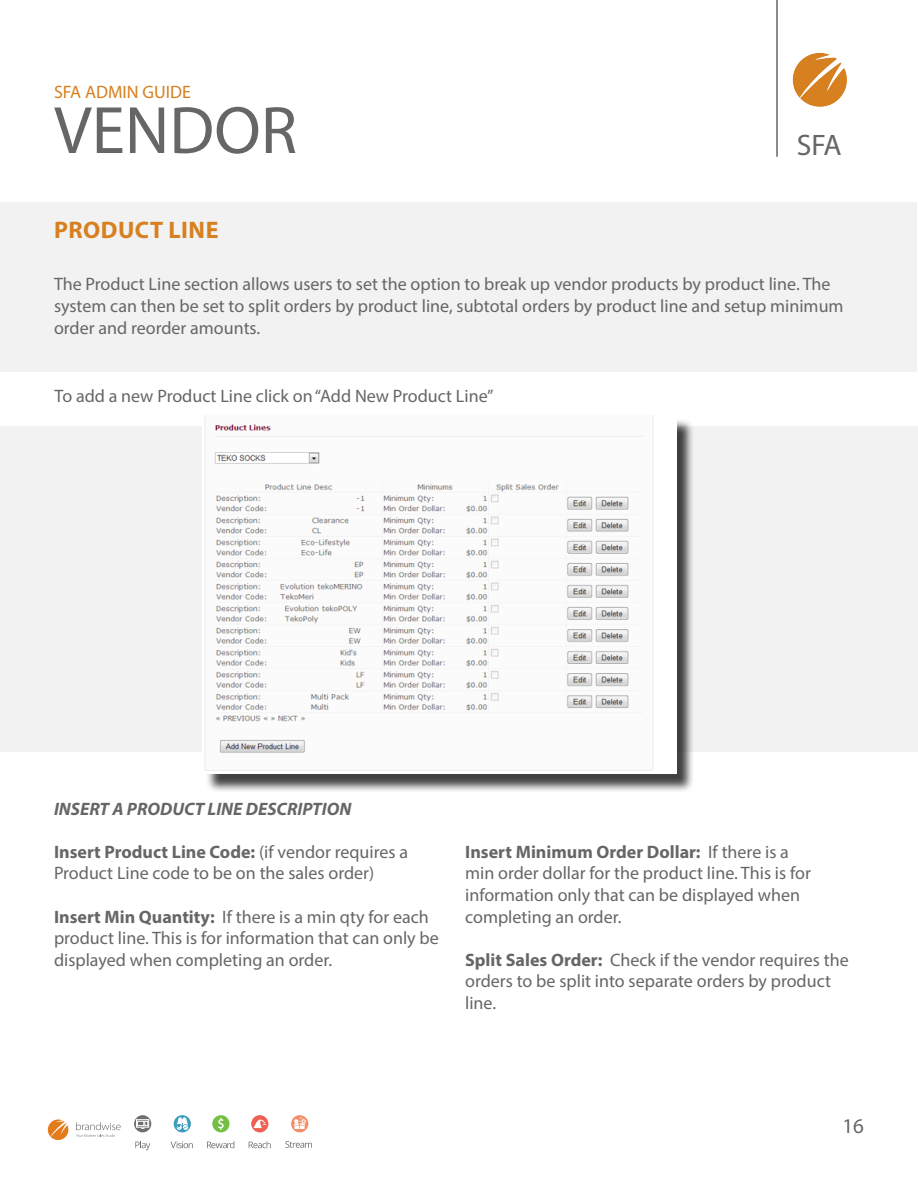
<style>
.page{position:relative;width:918px;height:1188px;background:#fff}
.page>*{position:absolute;margin:0;border:0;box-sizing:border-box;transform-origin:0 0}
.t1{font:67.5px "Myriad Pro";color:#666}
.t2{font:29.7px "Myriad Pro";color:#666}
.t3{font:700 24px "Myriad Pro";letter-spacing:.02em;color:#d7801f}
.t4{font:21px "Myriad Pro";color:#666}
.t5{font:18px/21.6px "Myriad Pro";color:#666}
.t6{font:italic 700 18px "Myriad Pro";color:#666}
.t7{font:18px "Myriad Pro";color:#d7801f}
.s1{font-weight:700}
</style>
<div class="page">
<hr style="left:776px;top:0;width:2px;height:157px;background:#666">
<svg style="left:48px;top:1119px;width:20px;height:21px"></svg>
<svg style="left:76px;top:1122px;width:45px;height:15px"></svg>
<svg style="left:134px;top:1115px;width:17px;height:17px"></svg>
<svg style="left:135px;top:1141px;width:15px;height:9px"></svg>
<div style="left:136px;top:1119px;width:13px;height:8px;border:1px solid #fff"></div>
<svg style="left:137px;top:1121px;width:11px;height:8px"></svg>
<div style="left:251px;top:1115px;width:17px;height:17px;background:#f06052;border-radius:50%"></div>
<svg style="left:249px;top:1141px;width:22px;height:7px"></svg>
<svg style="left:254px;top:1119px;width:12px;height:9px"></svg>
<div style="left:291px;top:1115px;width:17px;height:17px;background:#f58c68;border-radius:50%"></div>
<svg style="left:285px;top:1141px;width:27px;height:7px"></svg>
<svg style="left:293px;top:1117px;width:13px;height:12px"></svg>
<div style="left:174px;top:1115px;width:17px;height:17px;background:#3a9cbb;border-radius:50%"></div>
<svg style="left:171px;top:1141px;width:22px;height:7px"></svg>
<svg style="left:176px;top:1117px;width:12px;height:13px"></svg>
<svg style="left:207px;top:1141px;width:27px;height:7px"></svg>
<div style="left:212px;top:1115px;width:18px;height:17px;background:#74bf44;border-radius:50%"></div>
<svg style="left:218px;top:1118px;width:6px;height:12px"></svg>
<img style="left:792px;top:52px;width:55px;height:55px">
<div style="left:0;top:426px;width:918px;height:326px;background:#f2f2f2"></div>
<div style="left:1px;top:202px;width:916px;height:170px;background:#f2f2f2"></div>
<div style="left:205px;top:418px;width:490px;height:375px;background:#000;opacity:.75"></div>
<img style="left:203px;top:416px;width:473px;height:358px">
<p class="t7" style="left:54px;top:80px;width:138px">SFA ADMIN GUIDE</p>
<h1 class="t1" style="left:54px;top:89px;width:245px">VENDOR</h1>
<h2 class="t2" style="left:797px;top:127px;width:47px">SFA</h2>
<h3 class="t3" style="left:54px;top:214px;width:166px">PRODUCT LINE</h3>
<p class="t5" style="left:54px;top:273px;width:791px">The Product Line section allows users to set the option to break up vendor products by product line. The system can then be set to split orders by product line, subtotal orders by product line and setup minimum order and reorder amounts.</p>
<p class="t5" style="left:55px;top:385px;width:440px">To add a new Product Line click on “Add New Product Line”</p>
<p class="t6" style="left:54px;top:797px;width:299px">INSERT A PRODUCT LINE DESCRIPTION</p>
<p class="t5" style="left:54px;top:841px;width:356px"><span class="s1">Insert Product Line Code:</span> (if vendor requires a<br>Product Line code to be on the sales order)</p>
<p class="t5" style="left:54px;top:905px;width:386px"><span class="s1">Insert Min Quantity:</span> If there is a min qty for each product line. This is for information that can only be displayed when completing an order.</p>
<p class="t5" style="left:465px;top:841px;width:347px"><span class="s1">Insert Minimum Order Dollar:</span> If there is a min order dollar for the product line. This is for information only that can be displayed when completing an order.</p>
<p class="t5" style="left:465px;top:949px;width:385px"><span class="s1">Split Sales Order:</span> Check if the vendor requires the orders to be split into separate orders by product line.</p>
<p class="t4" style="left:842px;top:1113px;width:23px">16</p>
</div>
